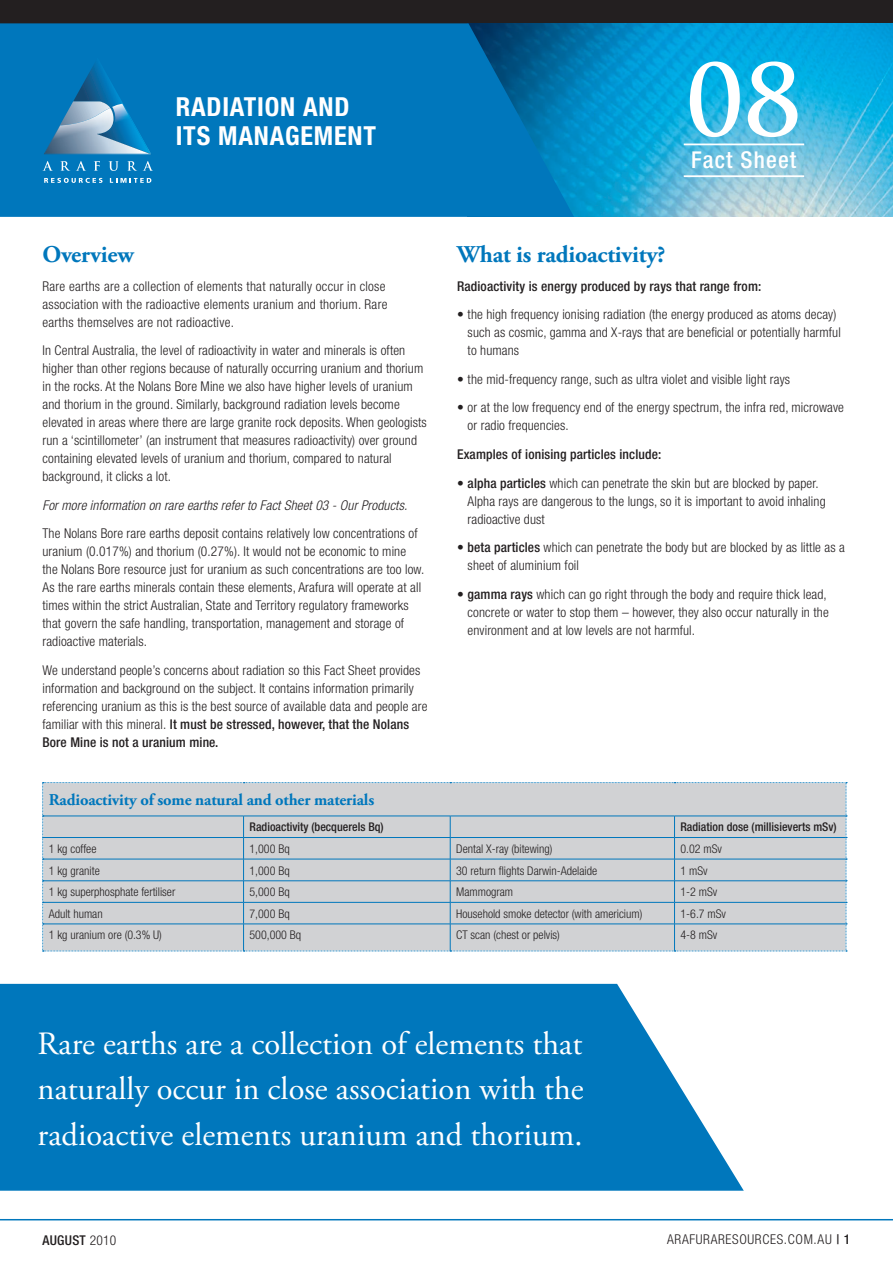
<style>
.page{position:relative;width:893px;height:1263px;background:#fff}
.page>*{position:absolute;margin:0;border:0;box-sizing:border-box;transform-origin:0 0}
.t1{font:700 96.45px "Trajan Pro";color:#fff}
.t2{font:32.55px/45.5px "Adobe Garamond Pro";color:#fff;text-align:justify}
.t3{font:700 condensed 26.25px/28.5px "Helvetica Neue";letter-spacing:.03em;color:#fff}
.t4{font:700 24px "Adobe Garamond Pro";letter-spacing:-.01em;color:#0077bc}
.t5{font:500 condensed 23.25px "Helvetica Neue";letter-spacing:.05em;color:#fff}
.t6{font:700 16.5px "Adobe Garamond Pro";letter-spacing:-.01em;color:#0077bc}
.t7{font:300 condensed 13.5px/18px "Helvetica Neue";letter-spacing:.01em;color:#231f20}
.t8{font:500 condensed 13.5px "Helvetica Neue";letter-spacing:.01em;color:#231f20}
.t9{font:italic 300 condensed 13.5px "Helvetica Neue";letter-spacing:.01em;color:#231f20}
.t10{font:300 condensed 13.5px "Helvetica Neue";letter-spacing:.05em;color:#231f20}
.t11{font:300 condensed 12px "Helvetica Neue";color:#231f20}
.t12{font:500 condensed 12px "Helvetica Neue";color:#231f20}
.s1{font-weight:500}
.s2{font-weight:300}
</style>
<div class="page">
<hr style="left:0;top:1219px;width:893px;height:1px;background:#0077bc">
<svg style="left:0;top:984px;width:744px;height:207px;background:#1582c1"></svg>
<div style="left:0;top:0;width:893px;height:98px;background:#231f20"></div>
<img style="left:574px;top:23px;width:319px;height:194px">
<svg style="left:0;top:23px;width:574px;height:194px;background:#0075b8"></svg>
<hr style="left:684px;top:144px;width:120px;height:1px;background:#fff">
<hr style="left:684px;top:175px;width:120px;height:2px;background:#fff">
<svg style="left:43px;top:161px;width:10px;height:10px"></svg>
<svg style="left:60px;top:161px;width:10px;height:10px"></svg>
<svg style="left:76px;top:161px;width:10px;height:10px"></svg>
<svg style="left:94px;top:161px;width:6px;height:10px"></svg>
<svg style="left:109px;top:161px;width:10px;height:10px"></svg>
<svg style="left:127px;top:161px;width:10px;height:10px"></svg>
<svg style="left:143px;top:161px;width:10px;height:10px"></svg>
<svg style="left:44px;top:178px;width:59px;height:5px"></svg>
<svg style="left:110px;top:178px;width:41px;height:5px"></svg>
<svg style="left:43px;top:26px;width:108px;height:128px;background:#2584bc"></svg>
<svg style="left:42px;top:782px;width:805px;height:170px;background:#c8ced3"></svg>
<h3 class="t3" style="left:176px;top:92px;width:202px">RADIATION AND<br>ITS MANAGEMENT</h3>
<h1 class="t1" style="left:686px;top:40px;width:117px">08</h1>
<h3 class="t5" style="left:691px;top:145px;width:107px">Fact Sheet</h3>
<h3 class="t4" style="left:43px;top:240px;width:93px">Overview</h3>
<p class="t7" style="left:43px;top:277px;width:346px">Rare earths are a collection of elements that naturally occur in close association with the radioactive elements uranium and thorium. Rare earths themselves are not radioactive.</p>
<p class="t7" style="left:43px;top:341px;width:386px">In Central Australia, the level of radioactivity in water and minerals is often higher than other regions because of naturally occurring uranium and thorium in the rocks. At the Nolans Bore Mine we also have higher levels of uranium and thorium in the ground. Similarly, background radiation levels become elevated in areas where there are large granite rock deposits. When geologists run a ‘scintillometer’ (an instrument that measures radioactivity) over ground containing elevated levels of uranium and thorium, compared to natural background, it clicks a lot.</p>
<p class="t9" style="left:43px;top:497px;width:366px">For more information on rare earths refer to Fact Sheet 03 - Our Products.</p>
<p class="t7" style="left:43px;top:524px;width:383px">The Nolans Bore rare earths deposit contains relatively low concentrations of uranium (0.017%) and thorium (0.27%). It would not be economic to mine the Nolans Bore resource just for uranium as such concentrations are too low.<br>As the rare earths minerals contain these elements, Arafura will operate at all times within the strict Australian, State and Territory regulatory frameworks that govern the safe handling, transportation, management and storage of radioactive materials.</p>
<p class="t7" style="left:43px;top:661px;width:386px">We understand people’s concerns about radiation so this Fact Sheet provides information and background on the subject. It contains information primarily referencing uranium as this is the best source of available data and people are familiar with this mineral. <span class="s1">It must be stressed, however, that the Nolans Bore Mine is not a uranium mine.</span></p>
<h3 class="t4" style="left:457px;top:240px;width:210px">What is radioactivity?</h3>
<p class="t8" style="left:457px;top:278px;width:306px">Radioactivity is energy produced by rays that range from:</p>
<p class="t7" style="left:468px;top:305px;width:375px;text-indent:-11px">• the high frequency ionising radiation (the energy produced as atoms decay) such as cosmic, gamma and X-rays that are beneficial or potentially harmful to humans</p>
<p class="t7" style="left:457px;top:370px;width:335px">• the mid-frequency range, such as ultra violet and visible light rays</p>
<p class="t7" style="left:468px;top:399px;width:378px;text-indent:-11px">• or at the low frequency end of the energy spectrum, the infra red, microwave or radio frequencies.</p>
<p class="t8" style="left:457px;top:446px;width:206px">Examples of ionising particles include:</p>
<p class="t7" style="left:468px;top:474px;width:360px;text-indent:-11px">• <span class="s1">alpha particles</span> which can penetrate the skin but are blocked by paper.<br>Alpha rays are dangerous to the lungs, so it is important to avoid inhaling radioactive dust</p>
<p class="t7" style="left:468px;top:538px;width:379px;text-indent:-11px">• <span class="s1">beta particles</span> which can penetrate the body but are blocked by as little as a sheet of aluminium foil</p>
<p class="t7" style="left:468px;top:585px;width:363px;text-indent:-11px">• <span class="s1">gamma rays</span> which can go right through the body and require thick lead, concrete or water to stop them – however, they also occur naturally in the environment and at low levels are not harmful.</p>
<p class="t6" style="left:49px;top:790px;width:327px">Radioactivity of some natural and other materials</p>
<p class="t12" style="left:250px;top:820px;width:136px">Radioactivity (becquerels Bq)</p>
<p class="t12" style="left:680px;top:820px;width:158px">Radiation dose (millisieverts mSv)</p>
<p class="t11" style="left:49px;top:842px;width:49px">1 kg coffee</p>
<p class="t11" style="left:250px;top:842px;width:42px">1,000 Bq</p>
<p class="t11" style="left:456px;top:842px;width:98px">Dental X-ray (bitewing)</p>
<p class="t11" style="left:680px;top:842px;width:43px">0.02 mSv</p>
<p class="t11" style="left:49px;top:863px;width:53px">1 kg granite</p>
<p class="t11" style="left:250px;top:863px;width:42px">1,000 Bq</p>
<p class="t11" style="left:456px;top:863px;width:142px">30 return flights Darwin-Adelaide</p>
<p class="t11" style="left:680px;top:863px;width:29px">1 mSv</p>
<p class="t11" style="left:49px;top:885px;width:128px">1 kg superphosphate fertiliser</p>
<p class="t11" style="left:250px;top:885px;width:42px">5,000 Bq</p>
<p class="t11" style="left:456px;top:885px;width:58px">Mammogram</p>
<p class="t11" style="left:680px;top:885px;width:38px">1-2 mSv</p>
<p class="t11" style="left:49px;top:907px;width:55px">Adult human</p>
<p class="t11" style="left:250px;top:907px;width:42px">7,000 Bq</p>
<p class="t11" style="left:456px;top:907px;width:188px">Household smoke detector (with americium)</p>
<p class="t11" style="left:680px;top:907px;width:47px">1-6.7 mSv</p>
<p class="t11" style="left:49px;top:928px;width:115px">1 kg uranium ore (0.3% U)</p>
<p class="t11" style="left:250px;top:928px;width:53px">500,000 Bq</p>
<p class="t11" style="left:456px;top:928px;width:105px">CT scan (chest or pelvis)</p>
<p class="t11" style="left:680px;top:928px;width:38px">4-8 mSv</p>
<h2 class="t2" style="left:38px;top:1022px;width:548px">Rare earths are a collection of elements that naturally occur in close association with the radioactive elements uranium and thorium.</h2>
<p class="t8" style="left:43px;top:1232px;width:75px">AUGUST <span class="s2">2010</span></p>
<p class="t10" style="left:667px;top:1231px;width:185px">ARAFURARESOURCES.COM.AU <span class="s1">| 1</span></p>
</div>
